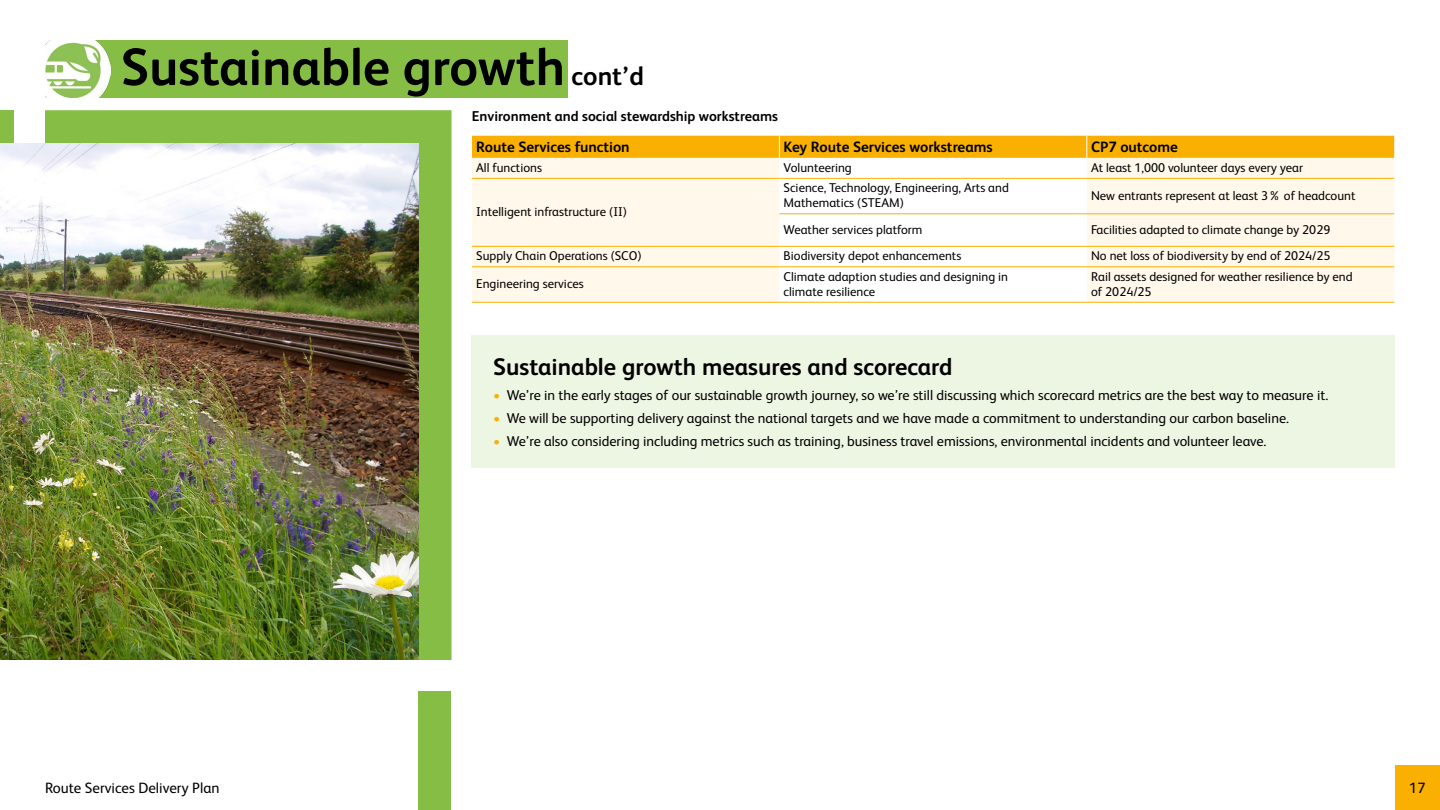
<style>
.page{position:relative;width:1440px;height:810px;background:#fff}
.page>*{position:absolute;margin:0;border:0;box-sizing:border-box;transform-origin:0 0}
.H1_INNER{font:700 52.5px "Network Rail Sans";color:#000}
.H2_INNER{font:700 24px "Network Rail Sans";color:#000}
.Table_head{font:700 15px "Network Rail Sans";color:#000}
.t1{font:15px "Network Rail Sans";color:#000}
.t2{font:14.25px "Network Rail Sans";color:#000}
.Legend{font:700 14.25px "Network Rail Sans";color:#000}
.Table_copy{font:12.75px/15px "Network Rail Sans";color:#000}
.s1{font-size:26.25px}
.s2{color:#f9b000}
</style>
<div class="page">
<div style="left:73px;top:40px;width:495px;height:58px;background:#86bd45"></div>
<div style="left:0;top:110px;width:14px;height:33px;background:#86bd45"></div>
<div style="left:45px;top:110px;width:407px;height:550px;background:#86bd45"></div>
<div style="left:418px;top:692px;width:34px;height:118px;background:#86bd45"></div>
<div style="left:1395px;top:765px;width:45px;height:45px;background:#f9b000"></div>
<img style="left:0;top:144px;width:419px;height:516px">
<svg style="left:472px;top:136px;width:922px;height:166px"></svg>
<hr style="left:472px;top:178px;width:307px;height:1px;background:#f9b000">
<hr style="left:779px;top:178px;width:308px;height:1px;background:#f9b000">
<hr style="left:1087px;top:178px;width:307px;height:1px;background:#f9b000">
<hr style="left:779px;top:213px;width:308px;height:1px;background:#f9b000">
<hr style="left:1087px;top:213px;width:307px;height:1px;background:#f9b000">
<hr style="left:472px;top:246px;width:307px;height:1px;background:#f9b000">
<hr style="left:779px;top:246px;width:308px;height:1px;background:#f9b000">
<hr style="left:1087px;top:246px;width:307px;height:1px;background:#f9b000">
<hr style="left:472px;top:266px;width:307px;height:1px;background:#f9b000">
<hr style="left:779px;top:266px;width:308px;height:1px;background:#f9b000">
<hr style="left:1087px;top:266px;width:307px;height:1px;background:#f9b000">
<hr style="left:472px;top:302px;width:307px;height:1px;background:#f9b000">
<hr style="left:779px;top:302px;width:308px;height:1px;background:#f9b000">
<hr style="left:1087px;top:302px;width:307px;height:1px;background:#f9b000">
<div style="left:472px;top:335px;width:923px;height:133px;background:#edf5e3"></div>
<img style="left:45px;top:40px;width:65px;height:58px">
<h1 class="H1_INNER" style="left:121px;top:31px;width:525px">Sustainable growth <span class="s1">cont’d</span></h1>
<p class="Legend" style="left:472px;top:107px;width:308px">Environment and social stewardship workstreams</p>
<p class="Table_head" style="left:476px;top:136px;width:155px">Route Services function</p>
<p class="Table_head" style="left:784px;top:136px;width:210px">Key Route Services workstreams</p>
<p class="Table_head" style="left:1091px;top:136px;width:88px">CP7 outcome</p>
<p class="Table_copy" style="left:476px;top:159px;width:67px">All functions</p>
<p class="Table_copy" style="left:784px;top:159px;width:70px">Volunteering</p>
<p class="Table_copy" style="left:1091px;top:159px;width:213px">At least 1,000 volunteer days every year</p>
<p class="Table_copy" style="left:476px;top:204px;width:152px">Intelligent infrastructure (II)</p>
<p class="Table_copy" style="left:784px;top:180px;width:227px">Science, Technology, Engineering, Arts and<br>Mathematics (STEAM)</p>
<p class="Table_copy" style="left:1091px;top:187px;width:266px">New entrants represent at least 3% of headcount</p>
<p class="Table_copy" style="left:784px;top:221px;width:140px">Weather services platform</p>
<p class="Table_copy" style="left:1091px;top:221px;width:241px">Facilities adapted to climate change by 2029</p>
<p class="Table_copy" style="left:476px;top:248px;width:167px">Supply Chain Operations (SCO)</p>
<p class="Table_copy" style="left:784px;top:248px;width:179px">Biodiversity depot enhancements</p>
<p class="Table_copy" style="left:1091px;top:248px;width:241px">No net loss of biodiversity by end of 2024/25</p>
<p class="Table_copy" style="left:476px;top:276px;width:109px">Engineering services</p>
<p class="Table_copy" style="left:784px;top:268px;width:226px">Climate adaption studies and designing in climate resilience</p>
<p class="Table_copy" style="left:1091px;top:268px;width:263px">Rail assets designed for weather resilience by end of 2024/25</p>
<h2 class="H2_INNER" style="left:493px;top:350px;width:461px">Sustainable growth measures and scorecard</h2>
<p class="t2" style="left:493px;top:386px;width:837px"><span class="s2">•</span> We’re in the early stages of our sustainable growth journey, so we’re still discussing which scorecard metrics are the best way to measure it.</p>
<p class="t2" style="left:493px;top:409px;width:797px"><span class="s2">•</span> We will be supporting delivery against the national targets and we have made a commitment to understanding our carbon baseline.</p>
<p class="t2" style="left:493px;top:432px;width:775px"><span class="s2">•</span> We’re also considering including metrics such as training, business travel emissions, environmental incidents and volunteer leave.</p>
<p class="t1" style="left:45px;top:778px;width:176px">Route Services Delivery Plan</p>
<p class="t1" style="left:1409px;top:778px;width:18px">17</p>
</div>
